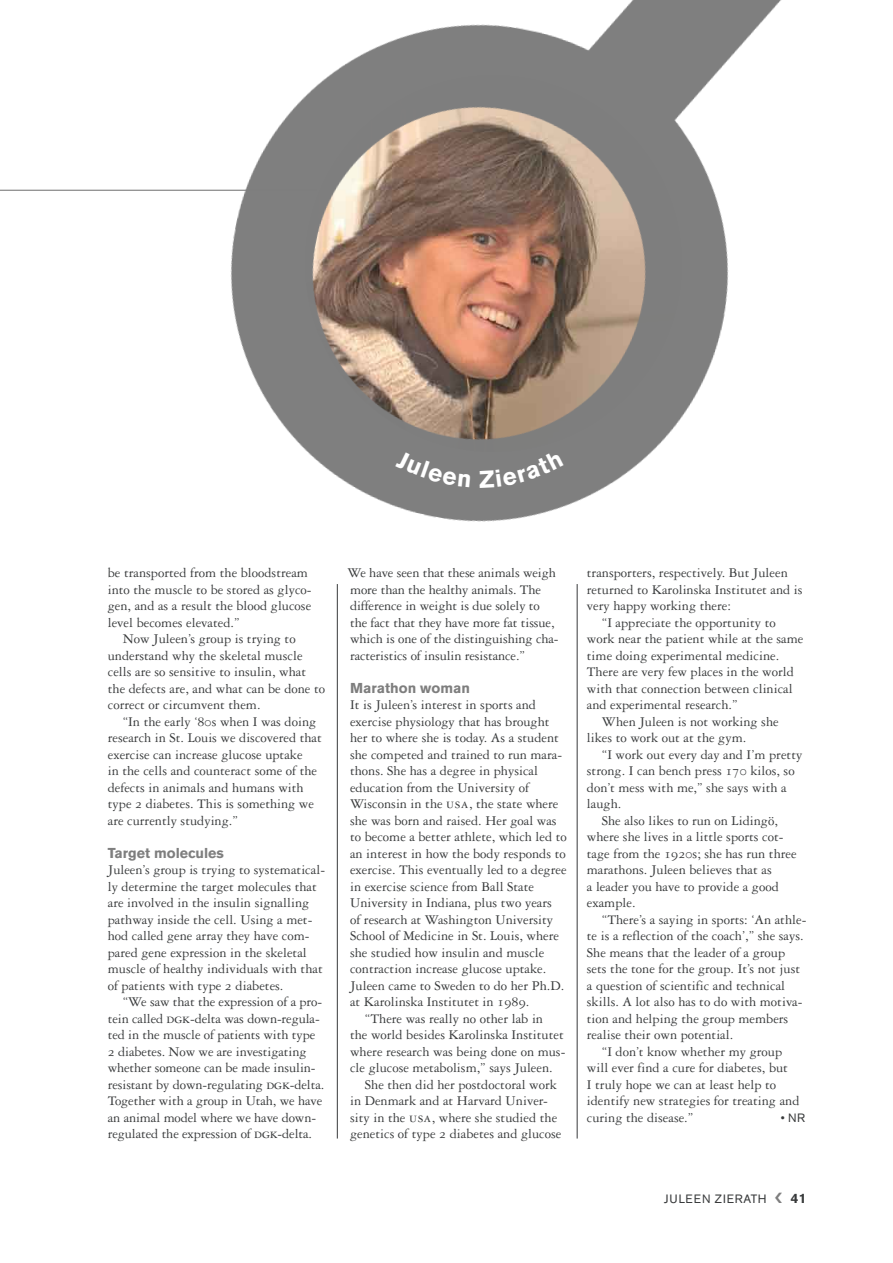
<style>
.page{position:relative;width:893px;height:1263px;background:#fff}
.page>*{position:absolute;margin:0;border:0;box-sizing:border-box;transform-origin:0 0}
.t1{font:14.25px/16.5px "Garamond Three";color:#383a3b}
.t2{font:700 14.25px "Akzidenz Grotesk BE";color:#7e7e7e}
.t3{font:700 13.5px "Akzidenz Grotesk BE";color:#383a3b}
.t4{font:12px "Akzidenz Grotesk BE";letter-spacing:.08em;color:#383a3b}
.s1{font-family:"Garamond Three SC"}
</style>
<div class="page">
<hr style="left:0;top:190px;width:317px;height:1px;background:#7e7e7e">
<img style="left:156px;top:0;width:625px;height:522px">
<hr style="left:337px;top:584px;width:1px;height:554px;background:#383a3b">
<hr style="left:577px;top:584px;width:1px;height:554px;background:#383a3b">
<div style="left:388px;top:450px;width:83px;height:37px;background:#7f7f7f"></div>
<div style="left:479px;top:450px;width:85px;height:38px;background:#7f7f7f"></div>
<p class="t1" style="left:108px;top:565px;width:205px">be transported from the bloodstream into the muscle to be stored as glyco&shy;gen, and as a result the blood glucose level becomes elevated.”</p>
<p class="t1" style="left:108px;top:631px;width:219px;text-indent:15px">Now Juleen’s group is trying to understand why the skeletal muscle cells are so sensitive to insulin, what the defects are, and what can be done to correct or circumvent them.</p>
<p class="t1" style="left:108px;top:713px;width:216px;text-indent:15px">“In the early ‘<span class="s1">80</span>s when I was doing research in St. Louis we discovered that exercise can increase glucose uptake<br>in the cells and counteract some of the defects in animals and humans with type <span class="s1">2</span> diabetes. This is something we are currently studying.”</p>
<p class="t2" style="left:108px;top:845px;width:118px">Target molecules</p>
<p class="t1" style="left:108px;top:862px;width:219px">Juleen’s group is trying to systematical&shy;ly determine the target molecules that are involved in the insulin signalling pathway inside the cell. Using a met&shy;hod called gene array they have com&shy;pared gene expression in the skeletal muscle of healthy individuals with that of patients with type <span class="s1">2</span> diabetes.</p>
<p class="t1" style="left:108px;top:994px;width:218px;text-indent:15px">“We saw that the expression of a pro&shy;tein called <span class="s1">dgk</span>-delta was down-regula&shy;ted in the muscle of patients with type <span class="s1">2</span> diabetes. Now we are investigating whether someone can be made insulin&shy;resistant by down-regulating <span class="s1">dgk</span>-delta.<br>Together with a group in Utah, we have an animal model where we have down&shy;regulated the expression of <span class="s1">dgk</span>-delta.</p>
<p class="t1" style="left:347px;top:565px;width:213px">We have seen that these animals weigh more than the healthy animals. The difference in weight is due solely to<br>the fact that they have more fat tissue, which is one of the distinguishing cha&shy;racteristics of insulin resistance.”</p>
<p class="t2" style="left:350px;top:680px;width:121px">Marathon woman</p>
<p class="t1" style="left:350px;top:697px;width:188px">It is Juleen’s interest in sports and</p>
<p class="t1" style="left:350px;top:713px;width:201px">exercise physiology that has brought</p>
<p class="t1" style="left:350px;top:730px;width:210px">her to where she is today. As a student</p>
<p class="t1" style="left:350px;top:746px;width:214px">she competed and trained to run mara-</p>
<p class="t1" style="left:350px;top:763px;width:190px">thons. She has a degree in physical</p>
<p class="t1" style="left:350px;top:779px;width:180px">education from the University of</p>
<p class="t1" style="left:350px;top:796px;width:210px">Wisconsin in the <span class="s1">usa</span>, the state where</p>
<p class="t1" style="left:350px;top:812px;width:208px">she was born and raised. Her goal was</p>
<p class="t1" style="left:350px;top:829px;width:218px">to become a better athlete, which led to</p>
<p class="t1" style="left:350px;top:845px;width:217px">an interest in how the body responds to</p>
<p class="t1" style="left:350px;top:862px;width:218px">exercise. This eventually led to a degree</p>
<p class="t1" style="left:350px;top:878px;width:186px">in exercise science from Ball State</p>
<p class="t1" style="left:350px;top:895px;width:203px">University in Indiana, plus two years</p>
<p class="t1" style="left:350px;top:911px;width:205px">of research at Washington University</p>
<p class="t1" style="left:350px;top:928px;width:210px">School of Medicine in St. Louis, where</p>
<p class="t1" style="left:350px;top:944px;width:196px">she studied how insulin and muscle</p>
<p class="t1" style="left:350px;top:961px;width:198px">contraction increase glucose uptake.</p>
<p class="t1" style="left:350px;top:977px;width:216px">Juleen came to Sweden to do her Ph.D.</p>
<p class="t1" style="left:350px;top:994px;width:181px">at Karolinska Institutet in <span class="s1">1989</span>.</p>
<p class="t1" style="left:365px;top:1010px;width:180px">“There was really no other lab in</p>
<p class="t1" style="left:350px;top:1027px;width:215px">the world besides Karolinska Institutet</p>
<p class="t1" style="left:350px;top:1043px;width:217px">where research was being done on mus-</p>
<p class="t1" style="left:350px;top:1060px;width:204px">cle glucose metabolism,” says Juleen.</p>
<p class="t1" style="left:365px;top:1076px;width:193px">She then did her postdoctoral work</p>
<p class="t1" style="left:350px;top:1093px;width:199px">in Denmark and at Harvard Univer-</p>
<p class="t1" style="left:350px;top:1109px;width:209px">sity in the <span class="s1">usa</span>, where she studied the</p>
<p class="t1" style="left:350px;top:1126px;width:213px">genetics of type <span class="s1">2</span> diabetes and glucose</p>
<p class="t1" style="left:587px;top:565px;width:202px">transporters, respectively. But Juleen</p>
<p class="t1" style="left:587px;top:581px;width:217px">returned to Karolinska Institutet and is</p>
<p class="t1" style="left:587px;top:598px;width:146px">very happy working there:</p>
<p class="t1" style="left:602px;top:614px;width:176px">“I appreciate the opportunity to</p>
<p class="t1" style="left:587px;top:631px;width:218px">work near the patient while at the same</p>
<p class="t1" style="left:587px;top:647px;width:194px">time doing experimental medicine.</p>
<p class="t1" style="left:587px;top:664px;width:209px">There are very few places in the world</p>
<p class="t1" style="left:587px;top:680px;width:207px">with that connection between clinical</p>
<p class="t1" style="left:587px;top:697px;width:152px">and experimental research.”</p>
<p class="t1" style="left:602px;top:713px;width:178px">When Juleen is not working she</p>
<p class="t1" style="left:587px;top:730px;width:161px">likes to work out at the gym.</p>
<p class="t1" style="left:602px;top:746px;width:202px">“I work out every day and I’m pretty</p>
<p class="t1" style="left:587px;top:763px;width:209px">strong. I can bench press <span class="s1">170</span> kilos, so</p>
<p class="t1" style="left:587px;top:779px;width:201px">don’t mess with me,” she says with a</p>
<p class="t1" style="left:587px;top:796px;width:36px">laugh.</p>
<p class="t1" style="left:602px;top:812px;width:178px">She also likes to run on Lidingö,</p>
<p class="t1" style="left:587px;top:829px;width:198px">where she lives in a little sports cot-</p>
<p class="t1" style="left:587px;top:845px;width:211px">tage from the <span class="s1">1920</span>s; she has run three</p>
<p class="t1" style="left:587px;top:862px;width:186px">marathons. Juleen believes that as</p>
<p class="t1" style="left:587px;top:878px;width:193px">a leader you have to provide a good</p>
<p class="t1" style="left:587px;top:895px;width:50px">example.</p>
<p class="t1" style="left:602px;top:911px;width:206px">“There’s a saying in sports: ‘An athle-</p>
<p class="t1" style="left:587px;top:928px;width:218px">te is a reflection of the coach’,” she says.</p>
<p class="t1" style="left:587px;top:944px;width:200px">She means that the leader of a group</p>
<p class="t1" style="left:587px;top:961px;width:215px">sets the tone for the group. It’s not just</p>
<p class="t1" style="left:587px;top:977px;width:200px">a question of scientific and technical</p>
<p class="t1" style="left:587px;top:994px;width:217px">skills. A lot also has to do with motiva-</p>
<p class="t1" style="left:587px;top:1010px;width:203px">tion and helping the group members</p>
<p class="t1" style="left:587px;top:1027px;width:148px">realise their own potential.</p>
<p class="t1" style="left:602px;top:1043px;width:182px">“I don’t know whether my group</p>
<p class="t1" style="left:587px;top:1060px;width:203px">will ever find a cure for diabetes, but</p>
<p class="t1" style="left:587px;top:1076px;width:191px">I truly hope we can at least help to</p>
<p class="t1" style="left:587px;top:1093px;width:214px">identify new strategies for treating and</p>
<p class="t1" style="left:587px;top:1109px;width:108px">curing the disease.”</p>
<p class="t4" style="left:781px;top:1110px;width:26px">• NR</p>
<p class="t4" style="left:664px;top:1191px;width:104px">JULEEN ZIERATH</p>
<p class="t3" style="left:791px;top:1190px;width:17px">41</p>
</div>
